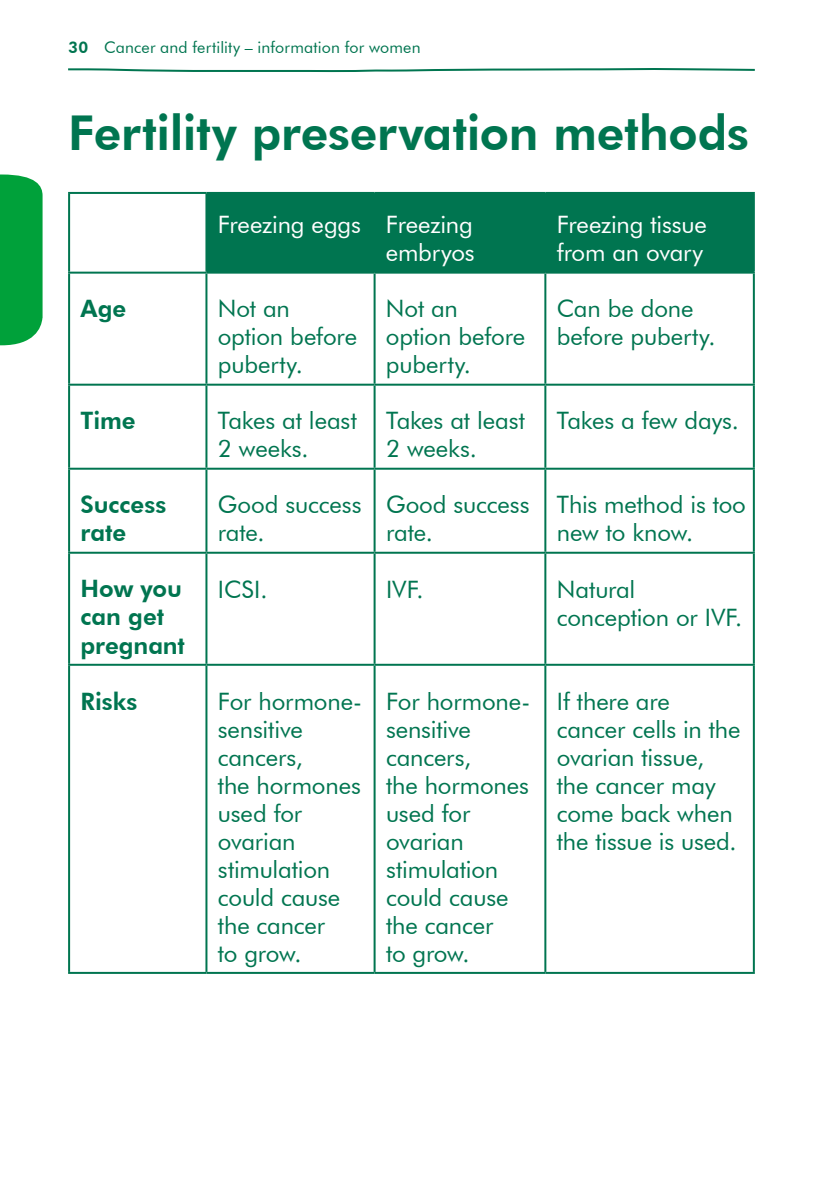
<style>
.page{position:relative;width:840px;height:1191px;background:#fff}
.page>*{position:absolute;margin:0;border:0;box-sizing:border-box;transform-origin:0 0}
.t1{font:800 48px "Futura BT";letter-spacing:-.005em;color:#007550}
.t2{font:24px/28px "Futura BT";letter-spacing:-.005em;color:#007550}
.t3{font:24px/28px "Futura BT";letter-spacing:-.01em;color:#fff;text-align:right}
.t4{font:800 24px/28px "Futura BT";letter-spacing:-.005em;color:#007550}
.t5{font:16px "Futura BT";letter-spacing:.01em;color:#007550}
.s1{font-weight:800}
</style>
<div class="page">
<svg style="left:68px;top:68px;width:687px;height:5px"></svg>
<svg style="left:0;top:174px;width:43px;height:171px;background:#0fa646"></svg>
<div style="left:207px;top:194px;width:545px;height:78px;background:#007550"></div>
<hr style="left:68px;top:192px;width:138px;height:2px;background:#007550">
<hr style="left:68px;top:194px;width:2px;height:78px;background:#007550">
<hr style="left:373px;top:194px;width:2px;height:78px;background:#007550">
<hr style="left:544px;top:194px;width:2px;height:78px;background:#007550">
<hr style="left:68px;top:272px;width:138px;height:2px;background:#007550">
<hr style="left:68px;top:274px;width:2px;height:110px;background:#007550">
<hr style="left:205px;top:274px;width:2px;height:110px;background:#007550">
<hr style="left:373px;top:274px;width:2px;height:110px;background:#007550">
<hr style="left:544px;top:274px;width:2px;height:110px;background:#007550">
<hr style="left:752px;top:274px;width:2px;height:110px;background:#007550">
<hr style="left:68px;top:384px;width:138px;height:2px;background:#007550">
<hr style="left:68px;top:386px;width:2px;height:82px;background:#007550">
<hr style="left:206px;top:384px;width:168px;height:2px;background:#007550">
<hr style="left:205px;top:386px;width:2px;height:82px;background:#007550">
<hr style="left:374px;top:384px;width:171px;height:2px;background:#007550">
<hr style="left:373px;top:386px;width:2px;height:82px;background:#007550">
<hr style="left:545px;top:384px;width:209px;height:2px;background:#007550">
<hr style="left:544px;top:386px;width:2px;height:82px;background:#007550">
<hr style="left:752px;top:386px;width:2px;height:82px;background:#007550">
<hr style="left:68px;top:468px;width:138px;height:2px;background:#007550">
<hr style="left:68px;top:470px;width:2px;height:82px;background:#007550">
<hr style="left:206px;top:468px;width:168px;height:2px;background:#007550">
<hr style="left:205px;top:470px;width:2px;height:82px;background:#007550">
<hr style="left:374px;top:468px;width:171px;height:2px;background:#007550">
<hr style="left:373px;top:470px;width:2px;height:82px;background:#007550">
<hr style="left:545px;top:468px;width:209px;height:2px;background:#007550">
<hr style="left:544px;top:470px;width:2px;height:82px;background:#007550">
<hr style="left:752px;top:470px;width:2px;height:82px;background:#007550">
<hr style="left:68px;top:552px;width:138px;height:2px;background:#007550">
<hr style="left:68px;top:554px;width:2px;height:110px;background:#007550">
<hr style="left:206px;top:552px;width:168px;height:2px;background:#007550">
<hr style="left:205px;top:554px;width:2px;height:110px;background:#007550">
<hr style="left:374px;top:552px;width:171px;height:2px;background:#007550">
<hr style="left:373px;top:554px;width:2px;height:110px;background:#007550">
<hr style="left:545px;top:552px;width:209px;height:2px;background:#007550">
<hr style="left:544px;top:554px;width:2px;height:110px;background:#007550">
<hr style="left:752px;top:554px;width:2px;height:110px;background:#007550">
<hr style="left:206px;top:192px;width:168px;height:2px;background:#007550">
<hr style="left:205px;top:194px;width:2px;height:78px;background:#007550">
<hr style="left:374px;top:192px;width:171px;height:2px;background:#007550">
<hr style="left:545px;top:192px;width:209px;height:2px;background:#007550">
<hr style="left:752px;top:194px;width:2px;height:78px;background:#007550">
<hr style="left:206px;top:272px;width:168px;height:2px;background:#007550">
<hr style="left:374px;top:272px;width:171px;height:2px;background:#007550">
<hr style="left:545px;top:272px;width:209px;height:2px;background:#007550">
<hr style="left:68px;top:664px;width:138px;height:2px;background:#007550">
<hr style="left:68px;top:666px;width:2px;height:306px;background:#007550">
<hr style="left:206px;top:664px;width:168px;height:2px;background:#007550">
<hr style="left:205px;top:666px;width:2px;height:306px;background:#007550">
<hr style="left:374px;top:664px;width:171px;height:2px;background:#007550">
<hr style="left:373px;top:666px;width:2px;height:306px;background:#007550">
<hr style="left:545px;top:664px;width:209px;height:2px;background:#007550">
<hr style="left:544px;top:666px;width:2px;height:306px;background:#007550">
<hr style="left:752px;top:666px;width:2px;height:306px;background:#007550">
<hr style="left:68px;top:972px;width:138px;height:2px;background:#007550">
<hr style="left:206px;top:972px;width:168px;height:2px;background:#007550">
<hr style="left:374px;top:972px;width:171px;height:2px;background:#007550">
<hr style="left:545px;top:972px;width:209px;height:2px;background:#007550">
<p class="t5" style="left:68px;top:38px;width:354px"><span class="s1">30</span> Cancer and fertility – information for women</p>
<h1 class="t1" style="left:68px;top:104px;width:682px">Fertility preservation methods</h1>
<p class="t3" style="left:218px;top:210px;width:258px">Freezing eggs Freezing embryos</p>
<p class="t3" style="left:556px;top:210px;width:152px;text-align:left">Freezing tissue from an ovary</p>
<p class="t4" style="left:80px;top:294px;width:47px">Age</p>
<p class="t2" style="left:218px;top:294px;width:141px">Not an option before puberty.</p>
<p class="t2" style="left:386px;top:294px;width:141px">Not an option before puberty.</p>
<p class="t2" style="left:556px;top:295px;width:160px">Can be done before puberty.</p>
<p class="t4" style="left:80px;top:407px;width:57px">Time</p>
<p class="t2" style="left:218px;top:407px;width:140px">Takes at least<br>2 weeks.</p>
<p class="t2" style="left:386px;top:407px;width:140px">Takes at least<br>2 weeks.</p>
<p class="t2" style="left:556px;top:407px;width:183px">Takes a few days.</p>
<p class="t4" style="left:80px;top:491px;width:87px">Success rate</p>
<p class="t2" style="left:218px;top:491px;width:145px">Good success rate.</p>
<p class="t2" style="left:386px;top:491px;width:145px">Good success rate.</p>
<p class="t2" style="left:556px;top:491px;width:190px">This method is too new to know.</p>
<p class="t4" style="left:80px;top:575px;width:106px">How you can get pregnant</p>
<p class="t2" style="left:218px;top:575px;width:51px">ICSI.</p>
<p class="t2" style="left:386px;top:575px;width:39px">IVF.</p>
<p class="t2" style="left:556px;top:575px;width:187px">Natural conception or IVF.</p>
<p class="t4" style="left:80px;top:687px;width:58px">Risks</p>
<p class="t2" style="left:218px;top:687px;width:145px">For hormone&shy;sensitive cancers,<br>the hormones used for ovarian stimulation could cause the cancer<br>to grow.</p>
<p class="t2" style="left:386px;top:687px;width:145px">For hormone&shy;sensitive cancers,<br>the hormones used for ovarian stimulation could cause the cancer<br>to grow.</p>
<p class="t2" style="left:556px;top:687px;width:185px">If there are cancer cells in the ovarian tissue, the cancer may come back when the tissue is used.</p>
</div>
